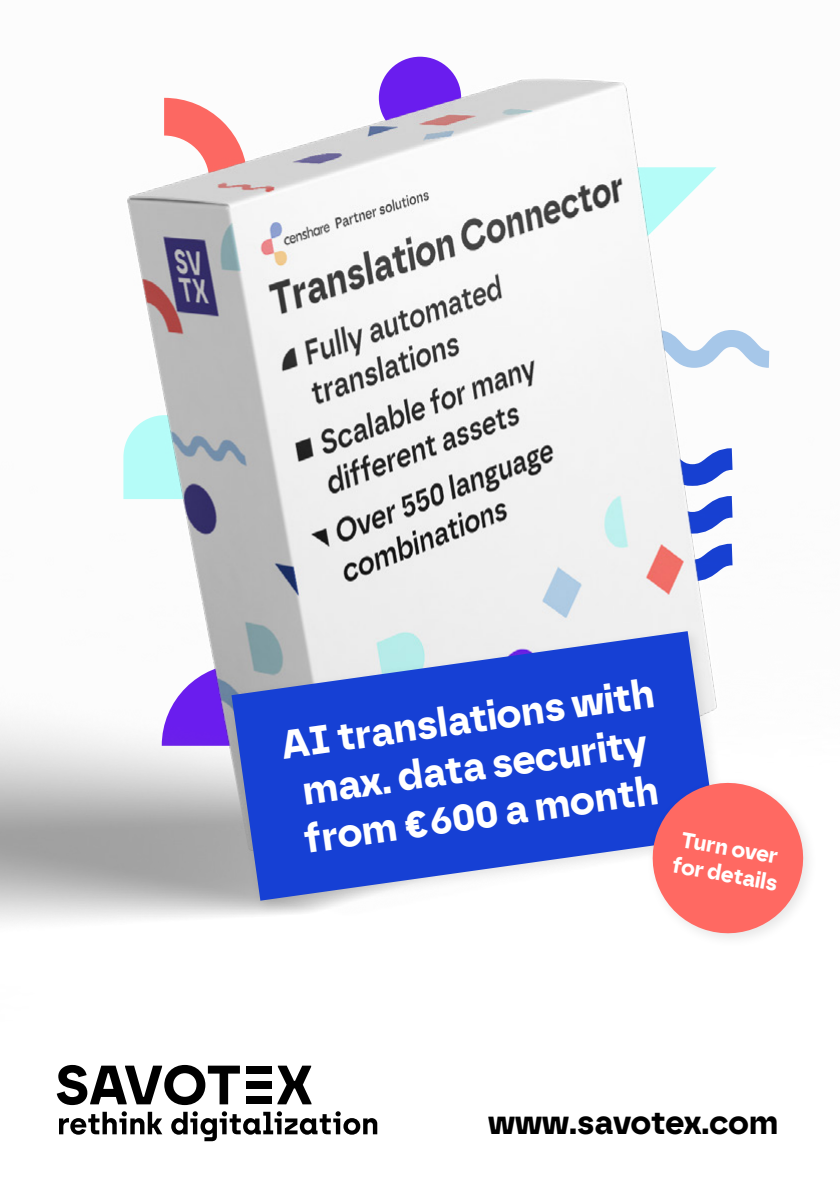
<style>
.page{position:relative;width:840px;height:1191px;background:#fff}
.page>*{position:absolute;margin:0;border:0;box-sizing:border-box;transform-origin:0 0}
.t1{font:700 40px/48px "Borna";color:#fff}
.t2{font:700 33.2px "Borna";color:#000}
.t3{font:700 22px/26.4px "Borna";color:#fff}
</style>
<div class="page">
<img style="left:0;top:56px;width:770px;height:866px">
<svg style="left:59px;top:1111px;width:318px;height:30px"></svg>
<svg style="left:57px;top:1065px;width:254px;height:40px"></svg>
<div style="left:246px;top:1065px;width:26px;height:8px;background:#000"></div>
<div style="left:246px;top:1096px;width:26px;height:8px;background:#000"></div>
<div style="left:246px;top:1081px;width:26px;height:8px;background:#000"></div>
<div style="left:225px;top:624px;width:506px;height:291px;background:#000;opacity:.1"></div>
<svg style="left:231px;top:631px;width:485px;height:269px;background:#4767d6"></svg>
<svg style="left:642px;top:773px;width:166px;height:166px"></svg>
<p class="t1" style="left:278px;top:721px;width:377px;rotate:-8deg">AI translations with max. data security from €600 a month</p>
<p class="t3" style="left:679px;top:825px;width:108px;rotate:10deg">Turn over for details</p>
<p class="t2" style="left:488px;top:1102px;width:292px">www.savotex.com</p>
</div>
